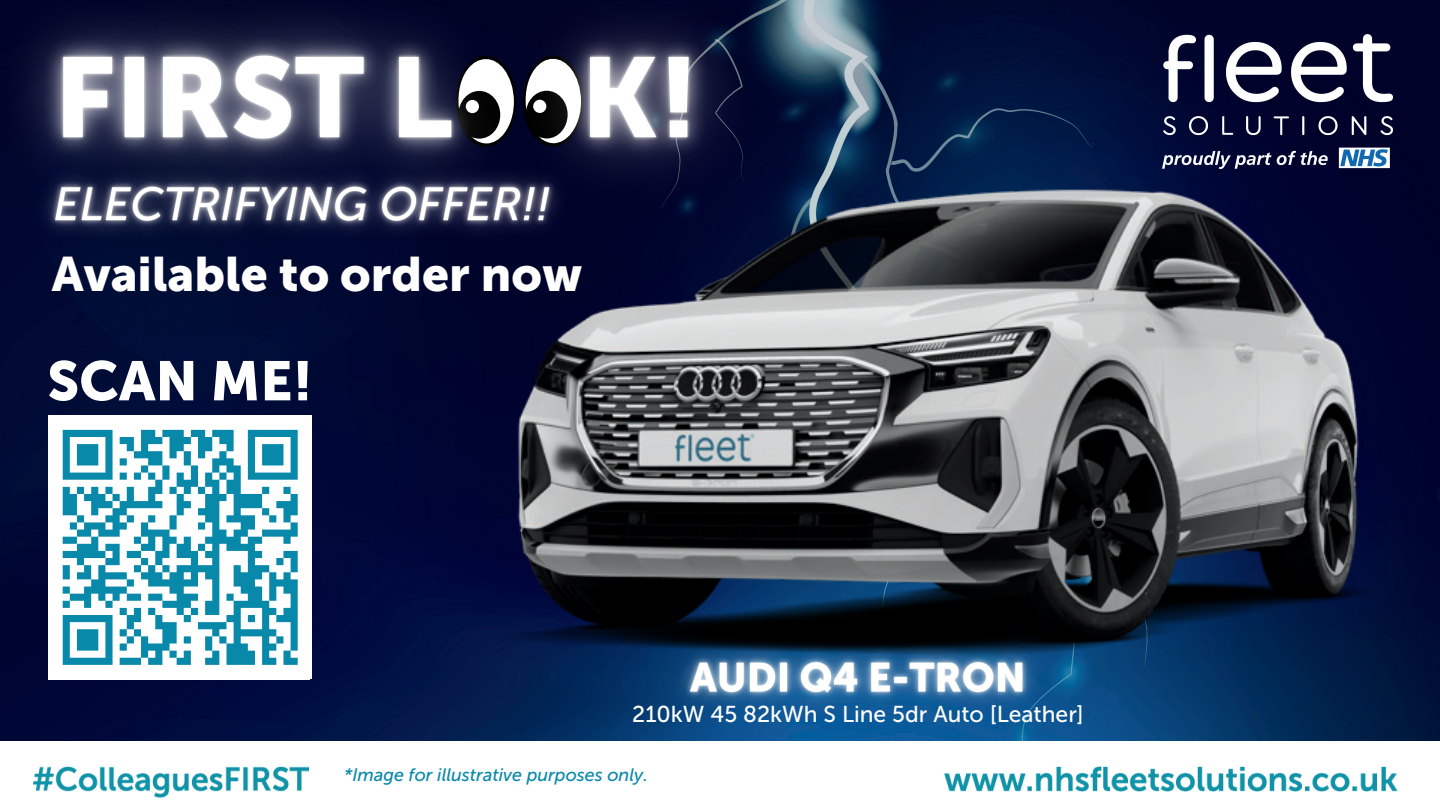
<style>
.page{position:relative;width:1440px;height:810px;background:#fff}
.page>*{position:absolute;margin:0;border:0;box-sizing:border-box;transform-origin:0 0}
.t1{font:55.1px "Museo Sans 900";color:#fff}
.t2{font:48.1px "Museo Sans 900";color:#fff}
.t3{font:22.9px "Museo Sans 500";color:#fff}
.t4{font:italic 18px "Museo Sans 500";color:#0989a9}
</style>
<div class="page">
<img style="left:0;top:0;width:1440px;height:741px">
<img style="left:1163px;top:35px;width:229px;height:97px">
<img style="left:33px;top:766px;width:1365px;height:32px">
<div style="left:48px;top:416px;width:264px;height:263px;background:#fff"></div>
<svg style="left:62px;top:429px;width:236px;height:236px"></svg>
<img style="left:0;top:0;width:816px;height:284px">
<img style="left:428px;top:132px;width:978px;height:558px">
<img style="left:652px;top:617px;width:411px;height:122px">
<h2 class="t2" style="left:52px;top:247px;width:532px">Available to order now</h2>
<h1 class="t1" style="left:47px;top:350px;width:267px">SCAN ME!</h1>
<p class="t3" style="left:632px;top:702px;width:453px">210kW 45 82kWh S Line 5dr Auto [Leather]</p>
<p class="t4" style="left:344px;top:765px;width:305px">*Image for illustrative purposes only.</p>
</div>
